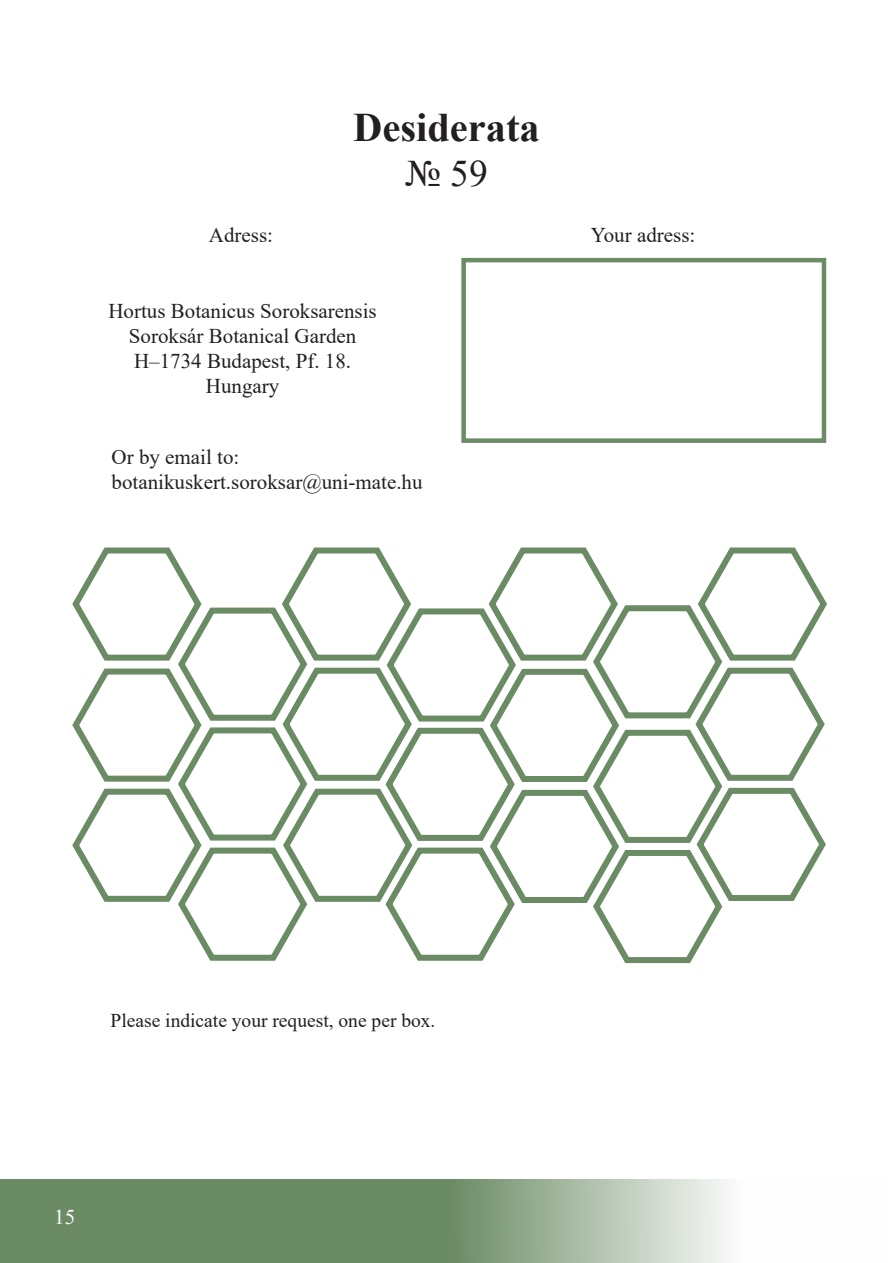
<style>
.page{position:relative;width:893px;height:1263px;background:#fff}
.page>*{position:absolute;margin:0;border:0;box-sizing:border-box;transform-origin:0 0}
.t1{font:700 40.5px "Times New Roman";color:#231f20}
.t2{font:37.5px "Times New Roman";color:#231f20}
.t3{font:21px/25.2px "Times New Roman";color:#231f20;text-align:center}
.t4{font:21px "Times New Roman";color:#fff}
.t5{font:19.5px "Times New Roman";color:#231f20}
</style>
<div class="page">
<svg style="left:0;top:1179px;width:728px;height:84px;background:#849f7f"></svg>
<svg style="left:72px;top:547px;width:755px;height:417px"></svg>
<div style="left:461px;top:258px;width:365px;height:185px;border:4px solid #6a8b64"></div>
<p class="t3" style="left:209px;top:222px;width:66px">Adress:</p>
<h1 class="t1" style="left:353px;top:98px;width:188px">Desiderata</h1>
<h2 class="t2" style="left:405px;top:147px;width:84px">№ 59</h2>
<p class="t3" style="left:108px;top:297px;width:270px">Hortus Botanicus Soroksarensis<br>Soroksár Botanical Garden<br>H–1734 Budapest, Pf. 18.<br>Hungary</p>
<p class="t3" style="left:112px;top:443px;width:312px;text-align:left">Or by email to: botanikuskert.soroksar@uni-mate.hu</p>
<p class="t3" style="left:591px;top:222px;width:106px">Your adress:</p>
<p class="t5" style="left:111px;top:1006px;width:326px">Please indicate your request, one per box.</p>
<p class="t4" style="left:54px;top:1202px;width:22px">15</p>
</div>
